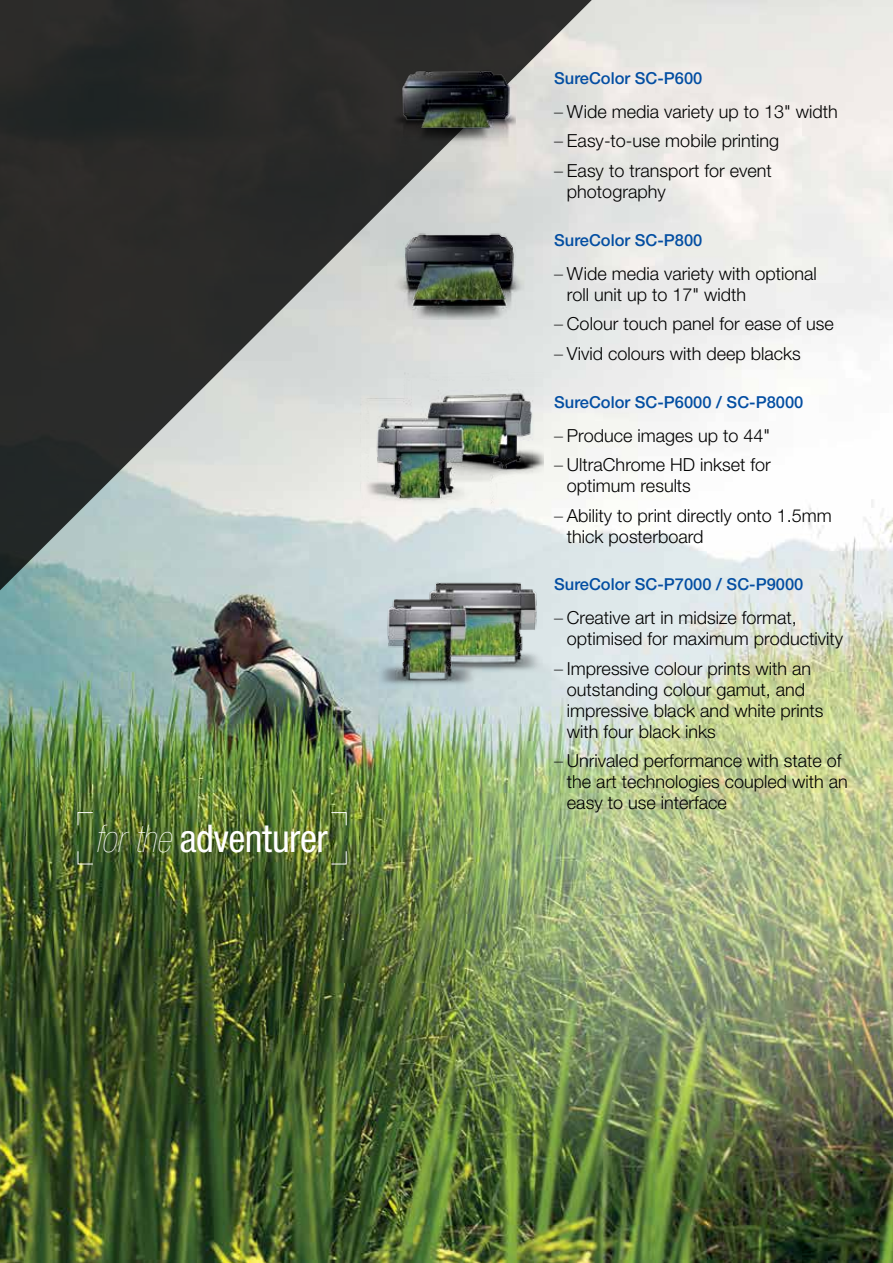
<style>
.page{position:relative;width:893px;height:1263px;background:#fff}
.page>*{position:absolute;margin:0;border:0;box-sizing:border-box;transform-origin:0 0}
.t1{font:condensed 38.25px "Helvetica Neue LT Pro";letter-spacing:-.015em;color:#fff}
.t2{font:300 18px/21px "Helvetica Neue LT Pro";color:#000}
.t3{font:500 16.5px "Helvetica Neue LT Pro";color:#034ea2}
.s1{font-weight:200;font-style:italic}
.s2{font-weight:100}
</style>
<div class="page">
<img style="left:605px;top:0;width:288px;height:1263px">
<img style="left:0;top:0;width:605px;height:1263px">
<img style="left:361px;top:372px;width:182px;height:140px">
<img style="left:386px;top:181px;width:146px;height:139px">
<img style="left:386px;top:174px;width:138px;height:139px">
<img style="left:369px;top:688px;width:175px;height:6px">
<img style="left:369px;top:572px;width:175px;height:116px">
<img style="left:391px;top:60px;width:125px;height:132px">
<img style="left:77px;top:812px;width:270px;height:53px">
<h1 class="t1" style="left:94px;top:817px;width:235px"><span class="s1">for the</span> adventurer</h1>
<p class="t3" style="left:554px;top:68px;width:150px">SureColor SC-P600</p>
<p class="t2" style="left:554px;top:101px;width:285px"><span class="s2">–</span> Wide media variety up to 13" width</p>
<p class="t2" style="left:554px;top:130px;width:226px"><span class="s2">–</span> Easy-to-use mobile printing</p>
<p class="t2" style="left:567px;top:159px;width:206px;line-height:21.6px;text-indent:-13px"><span class="s2">–</span> Easy to transport for event photography</p>
<p class="t3" style="left:554px;top:230px;width:150px">SureColor SC-P800</p>
<p class="t2" style="left:567px;top:263px;width:251px;text-indent:-13px"><span class="s2">–</span> Wide media variety with optional roll unit up to 17" width</p>
<p class="t2" style="left:554px;top:313px;width:281px"><span class="s2">–</span> Colour touch panel for ease of use</p>
<p class="t2" style="left:554px;top:343px;width:248px"><span class="s2">–</span> Vivid colours with deep blacks</p>
<p class="t3" style="left:554px;top:392px;width:251px">SureColor SC-P6000 / SC-P8000</p>
<p class="t2" style="left:554px;top:424px;width:217px"><span class="s2">–</span> Produce images up to 44"</p>
<p class="t2" style="left:567px;top:454px;width:205px;text-indent:-13px"><span class="s2">–</span> UltraChrome HD inkset for optimum results</p>
<p class="t2" style="left:567px;top:504px;width:266px;text-indent:-13px"><span class="s2">–</span> Ability to print directly onto 1.5mm thick posterboard</p>
<p class="t3" style="left:554px;top:575px;width:251px">SureColor SC-P7000 / SC-P9000</p>
<p class="t2" style="left:567px;top:607px;width:277px;text-indent:-13px"><span class="s2">–</span> Creative art in midsize format, optimised for maximum productivity</p>
<p class="t2" style="left:567px;top:657px;width:258px;text-indent:-13px"><span class="s2">–</span> Impressive colour prints with an outstanding colour gamut, and impressive black and white prints with four black inks</p>
<p class="t2" style="left:567px;top:750px;width:282px;text-indent:-13px"><span class="s2">–</span> Unrivaled performance with state of the art technologies coupled with an easy to use interface</p>
</div>
